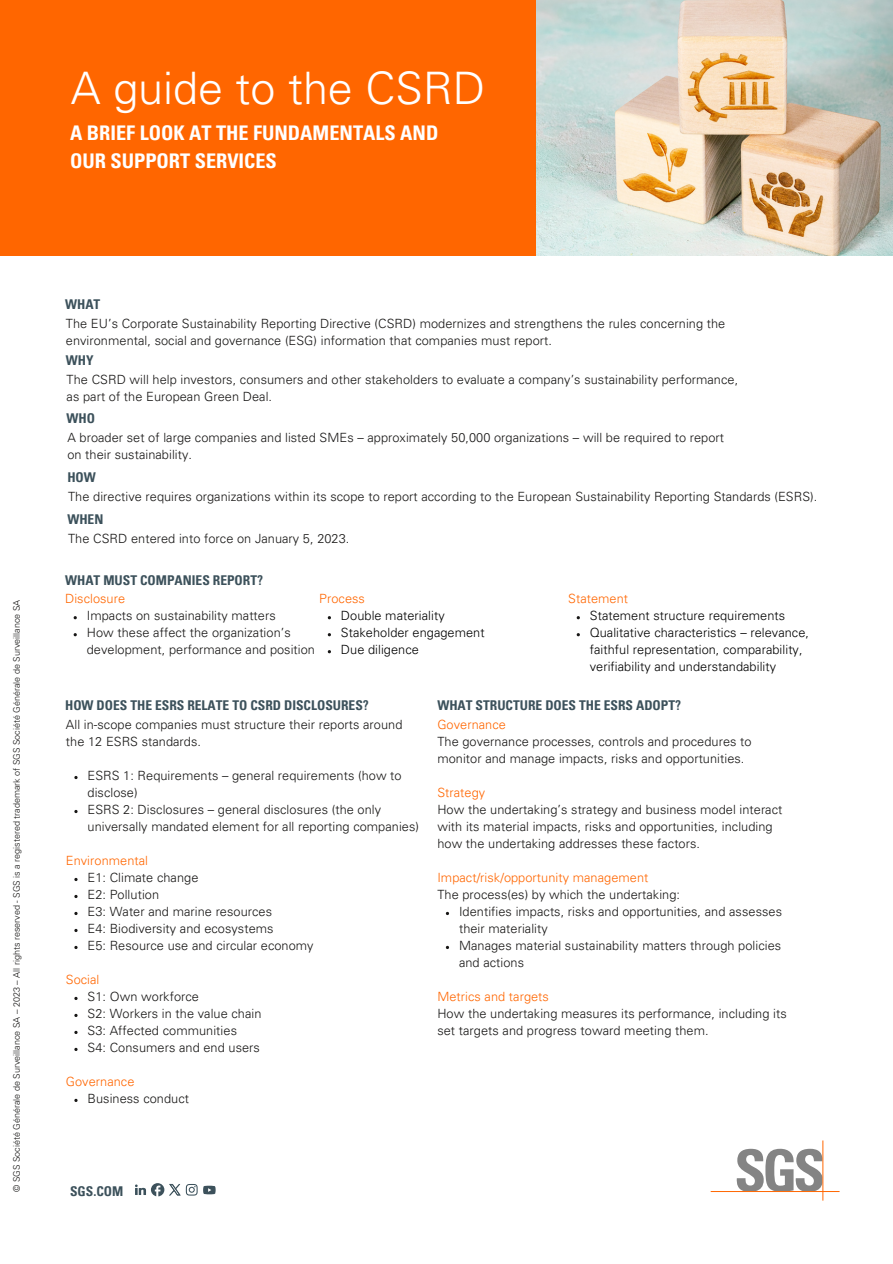
<style>
.page{position:relative;width:893px;height:1264px;background:#fff}
.page>*{position:absolute;margin:0;border:0;box-sizing:border-box;transform-origin:0 0}
.t1{font:300 44.85px "Univers LT Pro 45";color:#fff}
.t2{font:700 condensed 20.25px "Univers LT Pro";color:#fff}
.t3{font:700 condensed 13.5px "Univers LT Pro";color:#3c515b}
.t4{font:300 12.75px/17px "Univers LT Pro 45";letter-spacing:.005em;color:#171615}
.t5{font:300 12.75px/17px "Univers LT Pro 45";letter-spacing:.005em;color:#000}
.t6{font:300 12.75px "Univers LT Pro 45";letter-spacing:.005em;color:#f60}
.t7{font:300 9px "Univers LT Std";color:#171615}
</style>
<div class="page">
<svg style="left:710px;top:1140px;width:129px;height:60px"></svg>
<img style="left:535px;top:0;width:357px;height:256px">
<div style="left:0;top:0;width:535px;height:260px;background:#f60"></div>
<div style="left:0;top:256px;width:892px;height:39px;background:#fff"></div>
<svg style="left:135px;top:1183px;width:80px;height:13px"></svg>
<svg style="left:74px;top:776px;width:4px;height:3px"></svg>
<svg style="left:74px;top:810px;width:4px;height:3px"></svg>
<svg style="left:74px;top:877px;width:4px;height:4px"></svg>
<svg style="left:74px;top:894px;width:4px;height:4px"></svg>
<svg style="left:74px;top:911px;width:4px;height:4px"></svg>
<svg style="left:74px;top:928px;width:4px;height:4px"></svg>
<svg style="left:74px;top:945px;width:4px;height:4px"></svg>
<svg style="left:74px;top:996px;width:4px;height:4px"></svg>
<svg style="left:74px;top:1013px;width:4px;height:4px"></svg>
<svg style="left:74px;top:1030px;width:4px;height:4px"></svg>
<svg style="left:74px;top:1047px;width:4px;height:4px"></svg>
<p class="t1" style="left:71px;top:71px;width:416px">A guide to the CSRD</p>
<p class="t2" style="left:70px;top:125px;width:370px">A BRIEF LOOK AT THE FUNDAMENTALS AND</p>
<p class="t2" style="left:70px;top:153px;width:208px">OUR SUPPORT SERVICES</p>
<p class="t7" style="left:13px;top:1191px;width:593px;rotate:-90deg">© SGS Société Générale de Surveillance SA – 2023 – All rights reserved - SGS is a registered trademark of SGS Société Générale de Surveillance SA</p>
<p class="t3" style="left:65px;top:300px;width:37px">WHAT</p>
<p class="t4" style="left:66px;top:317px;width:661px">The EU’s Corporate Sustainability Reporting Directive (CSRD) modernizes and strengthens the rules concerning the</p>
<p class="t4" style="left:66px;top:334px;width:487px">environmental, social and governance (ESG) information that companies must report.</p>
<p class="t3" style="left:66px;top:355px;width:29px">WHY</p>
<p class="t4" style="left:67px;top:372px;width:673px">The CSRD will help investors, consumers and other stakeholders to evaluate a company’s sustainability performance,</p>
<p class="t4" style="left:67px;top:389px;width:207px">as part of the European Green Deal.</p>
<p class="t3" style="left:67px;top:413px;width:30px">WHO</p>
<p class="t4" style="left:67px;top:431px;width:658px">A broader set of large companies and listed SMEs – approximately 50,000 organizations – will be required to report</p>
<p class="t4" style="left:67px;top:448px;width:126px">on their sustainability.</p>
<p class="t3" style="left:67px;top:472px;width:30px">HOW</p>
<p class="t4" style="left:68px;top:489px;width:750px">The directive requires organizations within its scope to report according to the European Sustainability Reporting Standards (ESRS).</p>
<p class="t3" style="left:67px;top:514px;width:37px">WHEN</p>
<p class="t4" style="left:68px;top:531px;width:283px">The CSRD entered into force on January 5, 2023.</p>
<p class="t3" style="left:65px;top:575px;width:199px">WHAT MUST COMPANIES REPORT?</p>
<p class="t6" style="left:65px;top:594px;width:62px">Disclosure</p>
<p class="t6" style="left:319px;top:594px;width:47px">Process</p>
<p class="t6" style="left:568px;top:594px;width:61px">Statement</p>
<p class="t4" style="left:87px;top:609px;width:190px">Impacts on sustainability matters</p>
<p class="t4" style="left:87px;top:626px;width:230px">How these affect the organization’s development, performance and position</p>
<p class="t5" style="left:341px;top:609px;width:105px">Double materiality</p>
<p class="t5" style="left:341px;top:626px;width:145px">Stakeholder engagement</p>
<p class="t5" style="left:341px;top:643px;width:79px">Due diligence</p>
<p class="t5" style="left:589px;top:609px;width:197px">Statement structure requirements</p>
<p class="t5" style="left:589px;top:626px;width:221px">Qualitative characteristics – relevance, faithful representation, comparability, verifiability and understandability</p>
<p class="t3" style="left:65px;top:700px;width:305px">HOW DOES THE ESRS RELATE TO CSRD DISCLOSURES?</p>
<p class="t3" style="left:437px;top:700px;width:245px">WHAT STRUCTURE DOES THE ESRS ADOPT?</p>
<p class="t4" style="left:66px;top:718px;width:338px">All in-scope companies must structure their reports around</p>
<p class="t4" style="left:66px;top:734px;width:137px">the 12 ESRS standards.</p>
<p class="t4" style="left:87px;top:768px;width:315px">ESRS 1: Requirements – general requirements (how to disclose)</p>
<p class="t4" style="left:87px;top:802px;width:333px">ESRS 2: Disclosures – general disclosures (the only universally mandated element for all reporting companies)</p>
<p class="t4" style="left:87px;top:870px;width:112px">E1: Climate change</p>
<p class="t4" style="left:87px;top:887px;width:73px">E2: Pollution</p>
<p class="t4" style="left:87px;top:904px;width:186px">E3: Water and marine resources</p>
<p class="t4" style="left:87px;top:921px;width:187px">E4: Biodiversity and ecosystems</p>
<p class="t4" style="left:87px;top:938px;width:228px">E5: Resource use and circular economy</p>
<p class="t4" style="left:87px;top:989px;width:113px">S1: Own workforce</p>
<p class="t4" style="left:87px;top:1006px;width:175px">S2: Workers in the value chain</p>
<p class="t4" style="left:87px;top:1023px;width:151px">S3: Affected communities</p>
<p class="t4" style="left:87px;top:1040px;width:174px">S4: Consumers and end users</p>
<p class="t6" style="left:66px;top:855px;width:84px">Environmental</p>
<p class="t6" style="left:66px;top:974px;width:35px">Social</p>
<p class="t6" style="left:66px;top:1076px;width:70px">Governance</p>
<p class="t4" style="left:87px;top:1091px;width:103px">Business conduct</p>
<p class="t6" style="left:437px;top:720px;width:70px">Governance</p>
<p class="t4" style="left:437px;top:734px;width:316px">The governance processes, controls and procedures to monitor and manage impacts, risks and opportunities.</p>
<p class="t6" style="left:437px;top:788px;width:49px">Strategy</p>
<p class="t4" style="left:437px;top:802px;width:346px">How the undertaking’s strategy and business model interact with its material impacts, risks and opportunities, including how the undertaking addresses these factors.</p>
<p class="t6" style="left:437px;top:872px;width:212px">Impact/risk/opportunity management</p>
<p class="t4" style="left:437px;top:887px;width:244px">The process(es) by which the undertaking:</p>
<p class="t4" style="left:459px;top:904px;width:324px">Identifies impacts, risks and opportunities, and assesses their materiality</p>
<p class="t4" style="left:459px;top:938px;width:324px">Manages material sustainability matters through policies and actions</p>
<p class="t6" style="left:437px;top:991px;width:113px">Metrics and targets</p>
<p class="t4" style="left:437px;top:1006px;width:351px">How the undertaking measures its performance, including its set targets and progress toward meeting them.</p>
<p class="t3" style="left:70px;top:1185px;width:55px">SGS.COM</p>
</div>
